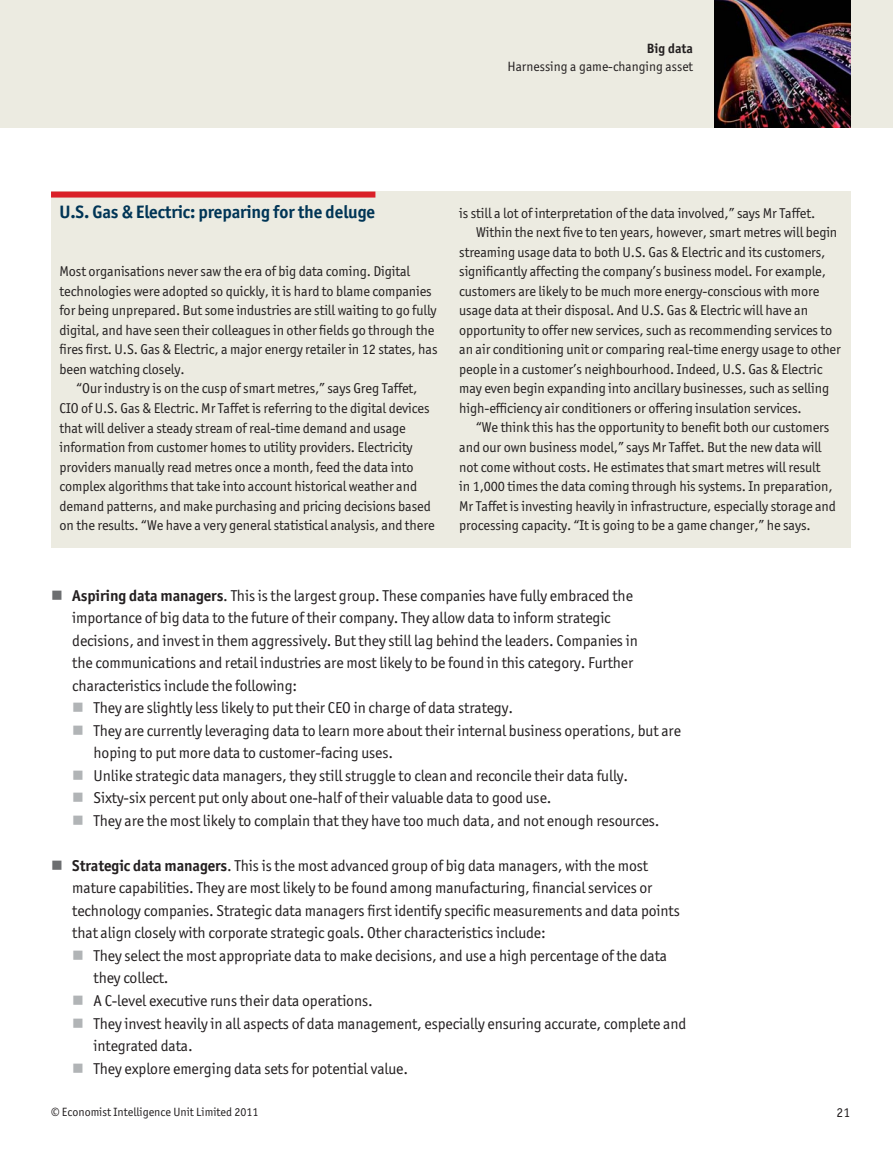
<style>
.page{position:relative;width:893px;height:1149px;background:#fff}
.page>*{position:absolute;margin:0;border:0;box-sizing:border-box;transform-origin:0 0}
.t1{font:700 18px "Officina San ITC";letter-spacing:-.005em;color:#003556}
.t2{font:15.75px/22.5px "Officina San ITC";letter-spacing:-.005em;color:#231f20}
.t3{font:14.25px/19.5px "Officina San ITC";letter-spacing:-.005em;color:#231f20}
.t4{font:13.5px "Officina San ITC";color:#231f20}
.t5{font:700 13.5px "Officina San ITC";color:#231f20}
.t6{font:12px "Officina San ITC";color:#231f20}
.s1{color:#6c6e70}
.s2{font-weight:700}
.s3{color:#b1b4b6}
</style>
<div class="page">
<div style="left:0;top:0;width:893px;height:128px;background:#ecebe1"></div>
<img style="left:714px;top:0;width:136px;height:128px">
<div style="left:51px;top:191px;width:799px;height:356px;background:#ecebe1"></div>
<div style="left:51px;top:191px;width:324px;height:6px;background:#da2028"></div>
<p class="t5" style="left:647px;top:42px;width:48px">Big data</p>
<p class="t4" style="left:507px;top:60px;width:187px">Harnessing a game-changing asset</p>
<p class="t1" style="left:60px;top:204px;width:317px">U.S. Gas &amp; Electric: preparing for the deluge</p>
<p class="t3" style="left:60px;top:262px;width:379px">Most organisations never saw the era of big data coming. Digital technologies were adopted so quickly, it is hard to blame companies for being unprepared. But some industries are still waiting to go fully digital, and have seen their colleagues in other fields go through the fires first. U.S. Gas &amp; Electric, a major energy retailer in 12 states, has been watching closely.</p>
<p class="t3" style="left:60px;top:379px;width:377px;text-indent:17px">“Our industry is on the cusp of smart metres,” says Greg Taffet, CIO of U.S. Gas &amp; Electric. Mr Taffet is referring to the digital devices that will deliver a steady stream of real-time demand and usage information from customer homes to utility providers. Electricity providers manually read metres once a month, feed the data into complex algorithms that take into account historical weather and demand patterns, and make purchasing and pricing decisions based on the results. “We have a very general statistical analysis, and there</p>
<p class="t3" style="left:459px;top:204px;width:358px">is still a lot of interpretation of the data involved,” says Mr Taffet.</p>
<p class="t3" style="left:476px;top:223px;width:363px">Within the next five to ten years, however, smart metres will begin</p>
<p class="t3" style="left:459px;top:243px;width:368px">streaming usage data to both U.S. Gas &amp; Electric and its customers,</p>
<p class="t3" style="left:459px;top:262px;width:368px">significantly affecting the company’s business model. For example,</p>
<p class="t3" style="left:459px;top:282px;width:362px">customers are likely to be much more energy-conscious with more</p>
<p class="t3" style="left:459px;top:301px;width:350px">usage data at their disposal. And U.S. Gas &amp; Electric will have an</p>
<p class="t3" style="left:459px;top:321px;width:375px">opportunity to offer new services, such as recommending services to</p>
<p class="t3" style="left:459px;top:340px;width:383px">an air conditioning unit or comparing real-time energy usage to other</p>
<p class="t3" style="left:459px;top:360px;width:365px">people in a customer’s neighbourhood. Indeed, U.S. Gas &amp; Electric</p>
<p class="t3" style="left:459px;top:379px;width:371px">may even begin expanding into ancillary businesses, such as selling</p>
<p class="t3" style="left:459px;top:399px;width:344px">high-efficiency air conditioners or offering insulation services.</p>
<p class="t3" style="left:476px;top:418px;width:355px">“We think this has the opportunity to benefit both our customers</p>
<p class="t3" style="left:459px;top:438px;width:364px">and our own business model,” says Mr Taffet. But the new data will</p>
<p class="t3" style="left:459px;top:457px;width:363px">not come without costs. He estimates that smart metres will result</p>
<p class="t3" style="left:459px;top:477px;width:375px">in 1,000 times the data coming through his systems. In preparation,</p>
<p class="t3" style="left:459px;top:496px;width:378px">Mr Taffet is investing heavily in infrastructure, especially storage and</p>
<p class="t3" style="left:459px;top:516px;width:353px">processing capacity. “It is going to be a game changer,” he says.</p>
<p class="t2" style="left:72px;top:584px;width:567px;text-indent:-21px"><span class="s1">■</span> <span class="s2">Aspiring data managers</span>. This is the largest group. These companies have fully embraced the importance of big data to the future of their company. They allow data to inform strategic decisions, and invest in them aggressively. But they still lag behind the leaders. Companies in the communications and retail industries are most likely to be found in this category. Further characteristics include the following:</p>
<p class="t2" style="left:72px;top:697px;width:442px"><span class="s3">■</span> They are slightly less likely to put their CEO in charge of data strategy.</p>
<p class="t2" style="left:94px;top:719px;width:589px;text-indent:-21px"><span class="s3">■</span> They are currently leveraging data to learn more about their internal business operations, but are hoping to put more data to customer-facing uses.</p>
<p class="t2" style="left:72px;top:764px;width:557px"><span class="s3">■</span> Unlike strategic data managers, they still struggle to clean and reconcile their data fully.</p>
<p class="t2" style="left:72px;top:787px;width:481px"><span class="s3">■</span> Sixty-six percent put only about one-half of their valuable data to good use.</p>
<p class="t2" style="left:72px;top:809px;width:589px"><span class="s3">■</span> They are the most likely to complain that they have too much data, and not enough resources.</p>
<p class="t2" style="left:72px;top:854px;width:609px;text-indent:-21px"><span class="s1">■</span> <span class="s2">Strategic data managers</span>. This is the most advanced group of big data managers, with the most mature capabilities. They are most likely to be found among manufacturing, financial services or technology companies. Strategic data managers first identify specific measurements and data points that align closely with corporate strategic goals. Other characteristics include:</p>
<p class="t2" style="left:94px;top:944px;width:575px;text-indent:-21px"><span class="s3">■</span> They select the most appropriate data to make decisions, and use a high percentage of the data they collect.</p>
<p class="t2" style="left:72px;top:989px;width:302px"><span class="s3">■</span> A C-level executive runs their data operations.</p>
<p class="t2" style="left:94px;top:1012px;width:594px;text-indent:-21px"><span class="s3">■</span> They invest heavily in all aspects of data management, especially ensuring accurate, complete and integrated data.</p>
<p class="t2" style="left:72px;top:1057px;width:337px"><span class="s3">■</span> They explore emerging data sets for potential value.</p>
<p class="t6" style="left:51px;top:1105px;width:209px">© Economist Intelligence Unit Limited 2011</p>
<p class="t4" style="left:837px;top:1105px;width:15px">21</p>
</div>
